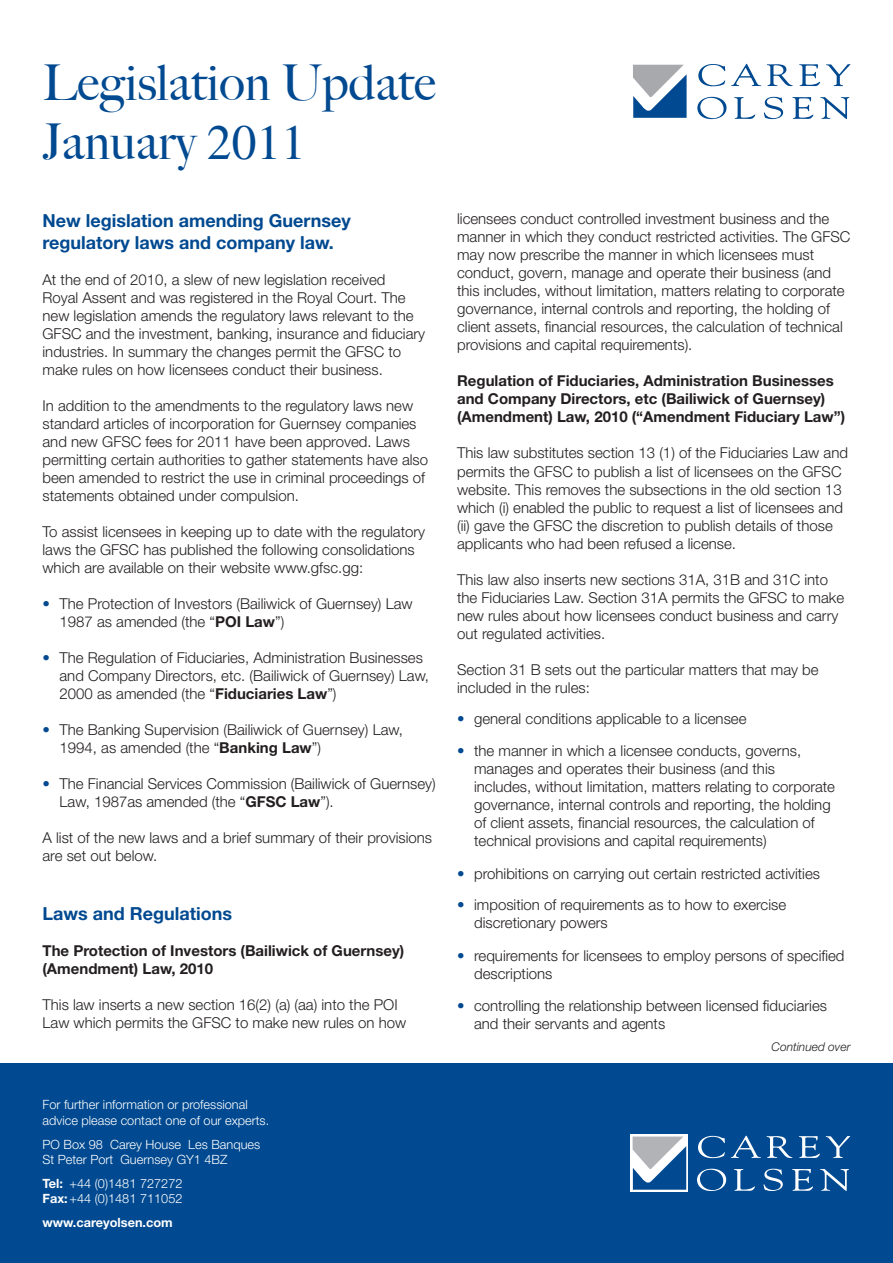
<style>
.page{position:relative;width:893px;height:1263px;background:#fff}
.page>*{position:absolute;margin:0;border:0;box-sizing:border-box;transform-origin:0 0}
.t1{font:500 49.5px/59.4px "Big Caslon";color:#014990}
.t2{font:700 18px/22.5px "Helvetica Neue";color:#014990}
.t3{font:300 15px/18px "Helvetica Neue";color:#231f20}
.t4{font:700 15px/18px "Helvetica Neue";color:#231f20}
.t5{font:300 12.75px/15.3px "Helvetica Neue";color:#fff}
.t6{font:700 12.75px "Helvetica Neue";color:#fff}
.t7{font:italic 300 12px "Helvetica Neue";color:#231f20}
.s1{font-family:"Times";font-weight:400}
.s2{color:#014990}
.s3{font-weight:700}
</style>
<div class="page">
<svg style="left:698px;top:64px;width:27px;height:22px"></svg>
<svg style="left:731px;top:64px;width:30px;height:22px"></svg>
<svg style="left:767px;top:64px;width:26px;height:22px"></svg>
<svg style="left:799px;top:64px;width:21px;height:22px"></svg>
<svg style="left:697px;top:97px;width:29px;height:22px"></svg>
<svg style="left:734px;top:97px;width:21px;height:22px"></svg>
<svg style="left:764px;top:97px;width:19px;height:22px"></svg>
<svg style="left:792px;top:97px;width:21px;height:22px"></svg>
<svg style="left:820px;top:97px;width:29px;height:22px"></svg>
<svg style="left:633px;top:65px;width:54px;height:53px"></svg>
<svg style="left:826px;top:64px;width:24px;height:22px"></svg>
<div style="left:0;top:1063px;width:893px;height:200px;background:#014990"></div>
<svg style="left:631px;top:1135px;width:57px;height:57px"></svg>
<svg style="left:698px;top:1136px;width:27px;height:22px"></svg>
<svg style="left:731px;top:1136px;width:62px;height:22px"></svg>
<svg style="left:799px;top:1136px;width:21px;height:22px"></svg>
<svg style="left:697px;top:1169px;width:29px;height:22px"></svg>
<svg style="left:734px;top:1169px;width:21px;height:22px"></svg>
<svg style="left:763px;top:1169px;width:20px;height:22px"></svg>
<svg style="left:792px;top:1169px;width:21px;height:22px"></svg>
<svg style="left:820px;top:1169px;width:29px;height:22px"></svg>
<svg style="left:633px;top:1136px;width:53px;height:54px"></svg>
<svg style="left:826px;top:1136px;width:24px;height:22px"></svg>
<h1 class="t1" style="left:43px;top:53px;width:394px">Legislation Update<br>January <span class="s1">2011</span></h1>
<p class="t2" style="left:43px;top:209px;width:310px">New legislation amending Guernsey regulatory laws and company law.</p>
<p class="t3" style="left:43px;top:271px;width:384px">At the end of 2010, a slew of new legislation received<br>Royal Assent and was registered in the Royal Court. The new legislation amends the regulatory laws relevant to the GFSC and the investment, banking, insurance and fiduciary industries. In summary the changes permit the GFSC to make rules on how licensees conduct their business.</p>
<p class="t3" style="left:43px;top:397px;width:387px">In addition to the amendments to the regulatory laws new standard articles of incorporation for Guernsey companies and new GFSC fees for 2011 have been approved. Laws permitting certain authorities to gather statements have also been amended to restrict the use in criminal proceedings of statements obtained under compulsion.</p>
<p class="t3" style="left:43px;top:523px;width:384px">To assist licensees in keeping up to date with the regulatory laws the GFSC has published the following consolidations which are available on their website www.gfsc.gg:</p>
<p class="t3" style="left:60px;top:595px;width:355px;text-indent:-17px"><span class="s2">•</span> The Protection of Investors (Bailiwick of Guernsey) Law<br>1987 as amended (the “<span class="s3">POI Law</span>”)</p>
<p class="t3" style="left:60px;top:649px;width:371px;text-indent:-17px"><span class="s2">•</span> The Regulation of Fiduciaries, Administration Businesses and Company Directors, etc. (Bailiwick of Guernsey) Law,<br>2000 as amended (the “<span class="s3">Fiduciaries Law</span>”)</p>
<p class="t3" style="left:60px;top:721px;width:345px;text-indent:-17px"><span class="s2">•</span> The Banking Supervision (Bailiwick of Guernsey) Law,<br>1994, as amended (the “<span class="s3">Banking Law</span>”)</p>
<p class="t3" style="left:60px;top:775px;width:378px;text-indent:-17px"><span class="s2">•</span> The Financial Services Commission (Bailiwick of Guernsey)<br>Law, 1987as amended (the “<span class="s3">GFSC Law</span>”).</p>
<p class="t3" style="left:43px;top:829px;width:391px">A list of the new laws and a brief summary of their provisions are set out below.</p>
<p class="t2" style="left:43px;top:902px;width:191px">Laws and Regulations</p>
<p class="t4" style="left:43px;top:941px;width:363px">The Protection of Investors (Bailiwick of Guernsey) (Amendment) Law, 2010</p>
<p class="t3" style="left:43px;top:995px;width:365px">This law inserts a new section 16(2) (a) (aa) into the POI<br>Law which permits the GFSC to make new rules on how</p>
<p class="t5" style="left:43px;top:1097px;width:228px">For further information or professional advice please contact one of our experts.</p>
<p class="t5" style="left:43px;top:1136px;width:219px">PO Box 98 Carey House Les Banques<br>St Peter Port Guernsey GY1 4BZ</p>
<p class="t5" style="left:43px;top:1175px;width:142px"><span class="s3">Tel:</span> +44 (0)1481 727272<br><span class="s3">Fax:</span>+44 (0)1481 711052</p>
<p class="t6" style="left:43px;top:1214px;width:132px">www.careyolsen.com</p>
<p class="t3" style="left:457px;top:210px;width:395px">licensees conduct controlled investment business and the manner in which they conduct restricted activities. The GFSC may now prescribe the manner in which licensees must conduct, govern, manage and operate their business (and this includes, without limitation, matters relating to corporate governance, internal controls and reporting, the holding of client assets, financial resources, the calculation of technical provisions and capital requirements).</p>
<p class="t4" style="left:457px;top:372px;width:389px">Regulation of Fiduciaries, Administration Businesses and Company Directors, etc (Bailiwick of Guernsey) (Amendment) Law, 2010 (“Amendment Fiduciary Law”)</p>
<p class="t3" style="left:457px;top:444px;width:392px">This law substitutes section 13 (1) of the Fiduciaries Law and permits the GFSC to publish a list of licensees on the GFSC website. This removes the subsections in the old section 13 which (i) enabled the public to request a list of licensees and (ii) gave the GFSC the discretion to publish details of those applicants who had been refused a license.</p>
<p class="t3" style="left:457px;top:570px;width:389px">This law also inserts new sections 31A, 31B and 31C into the Fiduciaries Law. Section 31A permits the GFSC to make new rules about how licensees conduct business and carry out regulated activities.</p>
<p class="t3" style="left:457px;top:660px;width:363px">Section 31 B sets out the particular matters that may be included in the rules:</p>
<p class="t3" style="left:457px;top:709px;width:291px"><span class="s2">•</span> general conditions applicable to a licensee</p>
<p class="t3" style="left:474px;top:741px;width:362px;text-indent:-17px"><span class="s2">•</span> the manner in which a licensee conducts, governs, manages and operates their business (and this includes, without limitation, matters relating to corporate governance, internal controls and reporting, the holding of client assets, financial resources, the calculation of technical provisions and capital requirements)</p>
<p class="t3" style="left:457px;top:864px;width:364px"><span class="s2">•</span> prohibitions on carrying out certain restricted activities</p>
<p class="t3" style="left:474px;top:895px;width:314px;text-indent:-17px"><span class="s2">•</span> imposition of requirements as to how to exercise discretionary powers</p>
<p class="t3" style="left:474px;top:946px;width:372px;text-indent:-17px"><span class="s2">•</span> requirements for licensees to employ persons of specified descriptions</p>
<p class="t3" style="left:474px;top:996px;width:354px;text-indent:-17px"><span class="s2">•</span> controlling the relationship between licensed fiduciaries and their servants and agents</p>
<p class="t7" style="left:771px;top:1039px;width:80px">Continued over</p>
</div>
